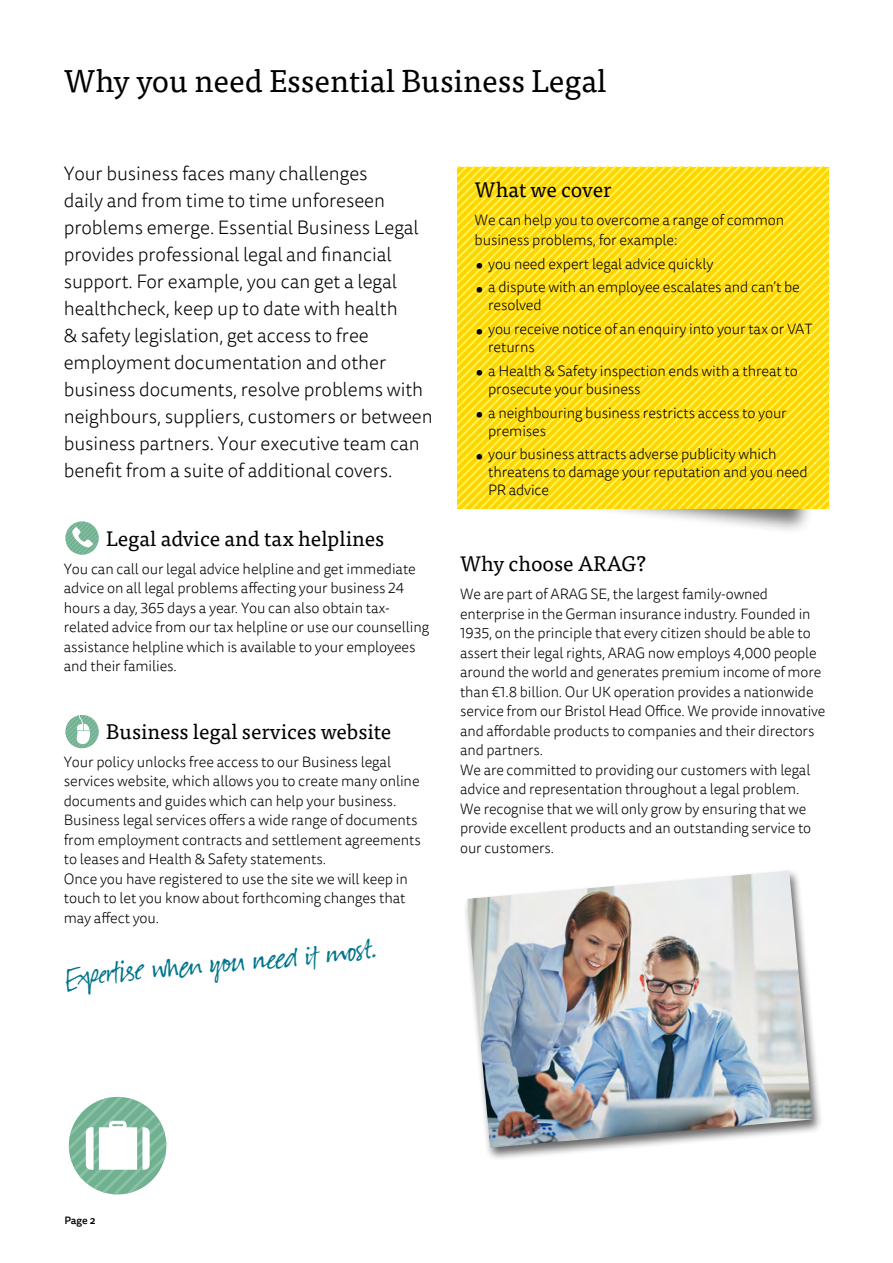
<style>
.page{position:relative;width:893px;height:1263px;background:#fff}
.page>*{position:absolute;margin:0;border:0;box-sizing:border-box;transform-origin:0 0}
.t1{font:36px "Suomi Hand Script";color:#00768d}
.t2{font:31.5px "Tisa OT";color:#000}
.t3{font:21px "Tisa OT";color:#000}
.t4{font:300 19.5px/27px "Tisa Sans OT";letter-spacing:-.005em;color:#000}
.t5{font:300 15px/19.5px "Tisa Sans OT";letter-spacing:-.01em;color:#000}
.t6{font:500 10.5px "Tisa Sans OT";color:#000}
.s1{font-size:30px}
</style>
<div class="page">
<svg style="left:65px;top:521px;width:34px;height:34px"></svg>
<svg style="left:65px;top:715px;width:34px;height:34px"></svg>
<svg style="left:68px;top:1096px;width:99px;height:99px"></svg>
<div style="left:547px;top:365px;width:283px;height:171px;background:#000;opacity:.55"></div>
<svg style="left:458px;top:167px;width:371px;height:342px;background:#ffde1b"></svg>
<div style="left:462px;top:868px;width:361px;height:293px;background:#000;opacity:.6"></div>
<img style="left:467px;top:871px;width:345px;height:276px">
<h2 class="t2" style="left:64px;top:62px;width:544px">Why you need Essential Business Legal</h2>
<p class="t4" style="left:64px;top:161px;width:370px">Your business faces many challenges<br>daily and from time to time unforeseen problems emerge. Essential Business Legal provides professional legal and financial support. For example, you can get a legal healthcheck, keep up to date with health<br>&amp; safety legislation, get access to free employment documentation and other business documents, resolve problems with neighbours, suppliers, customers or between business partners. Your executive team can benefit from a suite of additional covers.</p>
<h3 class="t3" style="left:106px;top:526px;width:279px">Legal advice and tax helplines</h3>
<p class="t5" style="left:64px;top:560px;width:367px">You can call our legal advice helpline and get immediate advice on all legal problems affecting your business 24 hours a day, 365 days a year. You can also obtain tax&shy;related advice from our tax helpline or use our counselling assistance helpline which is available to your employees and their families.</p>
<h3 class="t3" style="left:106px;top:719px;width:286px">Business legal services website</h3>
<p class="t5" style="left:64px;top:753px;width:359px">Your policy unlocks free access to our Business legal services website, which allows you to create many online documents and guides which can help your business.<br>Business legal services offers a wide range of documents from employment contracts and settlement agreements to leases and Health &amp; Safety statements.<br>Once you have registered to use the site we will keep in touch to let you know about forthcoming changes that may affect you.</p>
<h1 class="t1" style="left:63px;top:958px;width:314px;rotate:-5deg">Expertise when you ne ed it mo st.</h1>
<h3 class="t3" style="left:475px;top:177px;width:139px">What we cover</h3>
<p class="t5" style="left:475px;top:211px;width:311px">We can help you to overcome a range of common business problems, for example:</p>
<p class="t5" style="left:475px;top:255px;width:240px"><span class="s1">•</span> you need expert legal advice quickly</p>
<p class="t5" style="left:488px;top:279px;width:313px;line-height:18px;text-indent:-13px"><span class="s1">•</span> a dispute with an employee escalates and can’t be resolved</p>
<p class="t5" style="left:488px;top:321px;width:326px;line-height:18px;text-indent:-13px"><span class="s1">•</span> you receive notice of an enquiry into your tax or VAT returns</p>
<p class="t5" style="left:488px;top:363px;width:311px;line-height:18px;text-indent:-13px"><span class="s1">•</span> a Health &amp; Safety inspection ends with a threat to prosecute your business</p>
<p class="t5" style="left:488px;top:404px;width:300px;line-height:18px;text-indent:-13px"><span class="s1">•</span> a neighbouring business restricts access to your premises</p>
<p class="t5" style="left:488px;top:446px;width:321px;line-height:18px;text-indent:-13px"><span class="s1">•</span> your business attracts adverse publicity which threatens to damage your reputation and you need<br>PR advice</p>
<h3 class="t3" style="left:460px;top:551px;width:187px">Why choose ARAG?</h3>
<p class="t5" style="left:460px;top:585px;width:367px">We are part of ARAG SE, the largest family-owned enterprise in the German insurance industry. Founded in 1935, on the principle that every citizen should be able to assert their legal rights, ARAG now employs 4,000 people around the world and generates premium income of more than €1.8 billion. Our UK operation provides a nationwide service from our Bristol Head Office. We provide innovative and affordable products to companies and their directors and partners.<br>We are committed to providing our customers with legal advice and representation throughout a legal problem.<br>We recognise that we will only grow by ensuring that we provide excellent products and an outstanding service to our customers.</p>
<p class="t6" style="left:65px;top:1214px;width:33px">Page 2</p>
</div>
